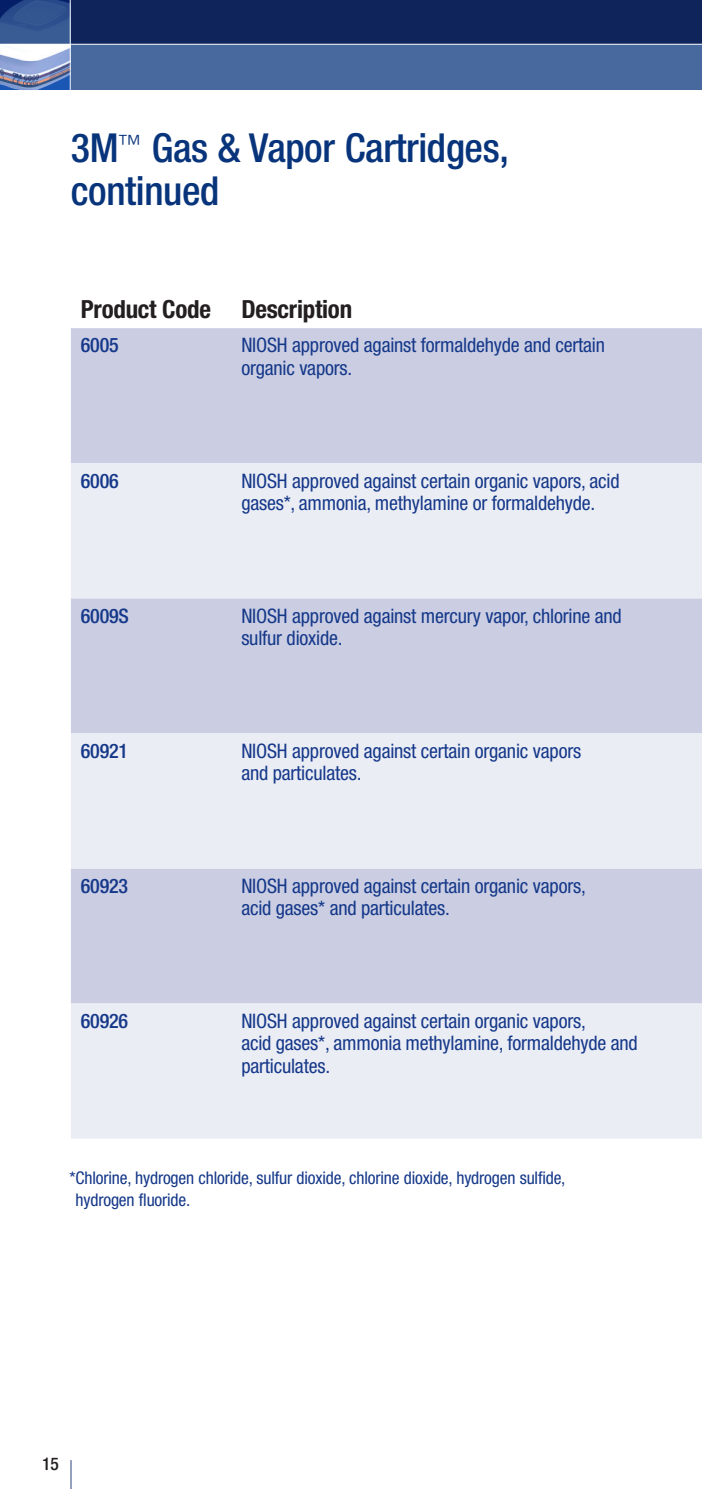
<style>
.page{position:relative;width:702px;height:1489px;background:#fff}
.page>*{position:absolute;margin:0;border:0;box-sizing:border-box;transform-origin:0 0}
.t1{font:500 condensed 40px/42.5px "Helvetica Neue LT Std";letter-spacing:-.01em;color:#08347b}
.Chart_Header{font:700 condensed 25px "Helvetica Neue LT Std";letter-spacing:-.01em;color:#231f20}
.PurpleChart_Body{font:condensed 20px/22.5px "Helvetica Neue LT Std";letter-spacing:-.01em;color:#153889}
.PurpleChart_Code{font:500 condensed 20px "Helvetica Neue LT Std";letter-spacing:-.01em;color:#153889}
.Asterisk_Copy{font:condensed 17.5px/22.5px "Helvetica Neue LT Std";letter-spacing:-.01em;color:#153889}
._2_2a_SUB_Head_16_16{font:500 condensed 17.5px "Helvetica Neue LT Std";color:#231f20}
</style>
<div class="page">
<div style="left:0;top:0;width:702px;height:90px;background:#48699d"></div>
<img style="left:0;top:45px;width:70px;height:45px">
<svg style="left:0;top:0;width:702px;height:44px;background:#122960"></svg>
<hr style="left:70px;top:0;width:1px;height:105px;background:#fff">
<hr style="left:0;top:44px;width:702px;height:1px;background:#fff">
<hr style="left:70px;top:1459px;width:2px;height:29px;background:#576698">
<div style="left:71px;top:328px;width:631px;height:135px;background:#cbcee3"></div>
<svg style="left:71px;top:463px;width:631px;height:675px;background:#dee0ed"></svg>
<p class="t1" style="left:71px;top:126px;width:439px">3M<sup>™</sup> Gas &amp; Vapor Cartridges, continued</p>
<p class="Chart_Header" style="left:81px;top:294px;width:132px">Product Code</p>
<p class="Chart_Header" style="left:241px;top:294px;width:112px">Description</p>
<p class="PurpleChart_Code" style="left:81px;top:333px;width:39px">6005</p>
<p class="PurpleChart_Body" style="left:241px;top:334px;width:365px">NIOSH approved against formaldehyde and certain organic vapors.</p>
<p class="PurpleChart_Code" style="left:81px;top:468px;width:39px">6006</p>
<p class="PurpleChart_Body" style="left:241px;top:469px;width:380px">NIOSH approved against certain organic vapors, acid gases*, ammonia, methylamine or formaldehyde.</p>
<p class="PurpleChart_Code" style="left:81px;top:603px;width:49px">6009S</p>
<p class="PurpleChart_Body" style="left:241px;top:604px;width:382px">NIOSH approved against mercury vapor, chlorine and sulfur dioxide.</p>
<p class="PurpleChart_Code" style="left:81px;top:738px;width:49px">60921</p>
<p class="PurpleChart_Body" style="left:241px;top:739px;width:341px">NIOSH approved against certain organic vapors and particulates.</p>
<p class="PurpleChart_Code" style="left:81px;top:873px;width:49px">60923</p>
<p class="PurpleChart_Body" style="left:241px;top:874px;width:346px">NIOSH approved against certain organic vapors, acid gases* and particulates.</p>
<p class="PurpleChart_Code" style="left:81px;top:1008px;width:49px">60926</p>
<p class="PurpleChart_Body" style="left:241px;top:1009px;width:398px">NIOSH approved against certain organic vapors,<br>acid gases*, ammonia methylamine, formaldehyde and particulates.</p>
<p class="Asterisk_Copy" style="left:76px;top:1166px;width:491px;text-indent:-6px">*Chlorine, hydrogen chloride, sulfur dioxide, chlorine dioxide, hydrogen sulfide, hydrogen fluoride.</p>
<p class="_2_2a_SUB_Head_16_16" style="left:42px;top:1453px;width:18px">15</p>
</div>
